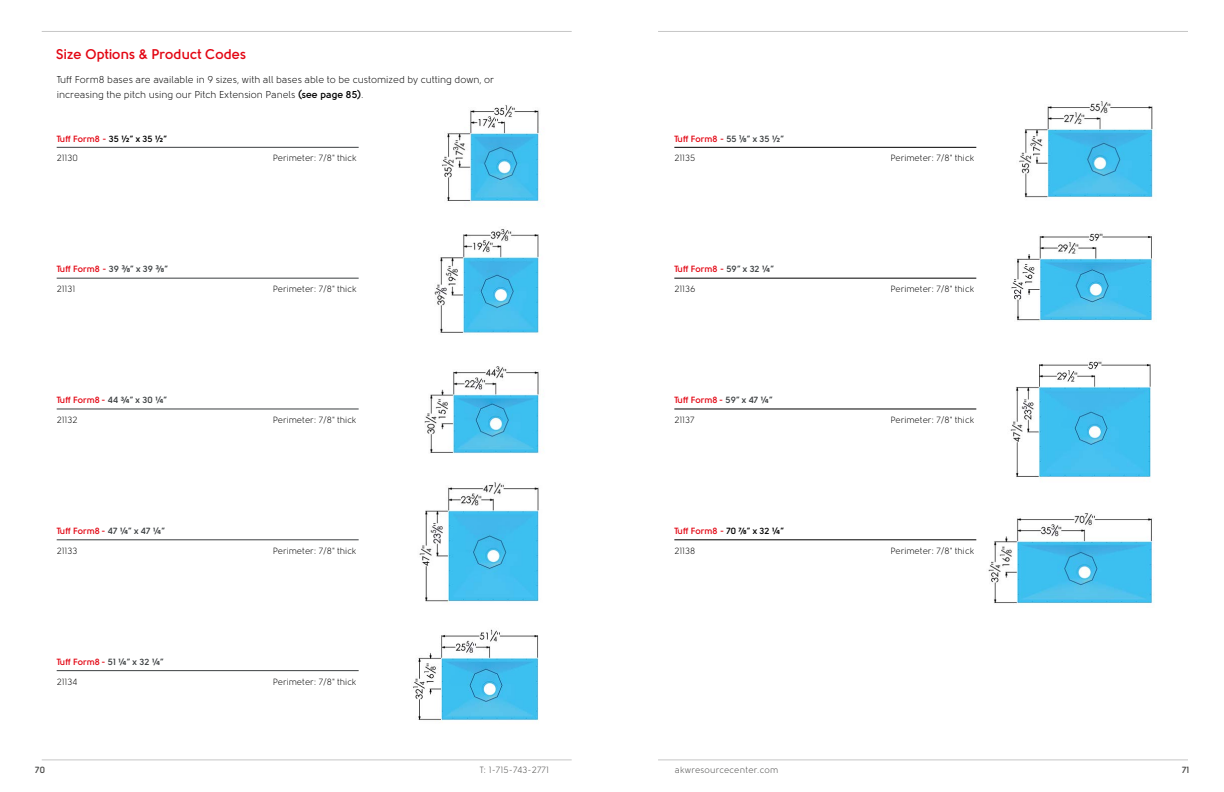
<style>
.page{position:relative;width:1224px;height:792px;background:#fff}
.page>*{position:absolute;margin:0;border:0;box-sizing:border-box;transform-origin:0 0}
.t1{font:700 14px "Solomon";color:#e30613}
.t2{font:10px/15px "Solomon";color:#000}
.t3{font:9px "Solomon";color:#000}
.t4{font:700 9px/19.8px "Solomon";color:#e30613}
.t5{font:700 9px/19.8px "Solomon";color:#3b3f41}
.t6{font:9px "Solomon";letter-spacing:.02em;color:#4a4a49}
.t7{font:700 9px/19.8px "Solomon";color:#000}
.t8{font:700 9px "Solomon";color:#4a4a49}
.s1{font-weight:700}
.s2{color:#000}
.s3{font-weight:400;color:#000}
.s4{color:#e30613}
.s5{color:#3b3f41}
.s6{font-weight:400}
</style>
<div class="page">
<hr style="left:658px;top:31px;width:530px;height:1px;background:#c6c6c6">
<hr style="left:658px;top:760px;width:530px;height:1px;background:#c6c6c6">
<hr style="left:42px;top:31px;width:530px;height:1px;background:#c6c6c6">
<hr style="left:42px;top:760px;width:530px;height:1px;background:#c6c6c6">
<img style="left:1019px;top:101px;width:134px;height:97px">
<img style="left:976px;top:361px;width:175px;height:118px">
<hr style="left:57px;top:147px;width:302px;height:1px;background:#3b3f41">
<hr style="left:57px;top:278px;width:302px;height:1px;background:#3b3f41">
<hr style="left:57px;top:409px;width:302px;height:1px;background:#3b3f41">
<hr style="left:57px;top:540px;width:302px;height:1px;background:#3b3f41">
<hr style="left:57px;top:670px;width:302px;height:1px;background:#3b3f41">
<hr style="left:674px;top:147px;width:302px;height:1px;background:#000">
<hr style="left:674px;top:278px;width:302px;height:1px;background:#000">
<hr style="left:674px;top:409px;width:302px;height:1px;background:#000">
<hr style="left:674px;top:540px;width:302px;height:1px;background:#000">
<img style="left:434px;top:229px;width:105px;height:106px">
<img style="left:419px;top:482px;width:120px;height:121px">
<img style="left:1011px;top:233px;width:142px;height:89px">
<img style="left:988px;top:513px;width:165px;height:91px">
<img style="left:442px;top:105px;width:97px;height:96px">
<img style="left:424px;top:366px;width:115px;height:88px">
<img style="left:413px;top:629px;width:126px;height:92px">
<h1 class="t1" style="left:56px;top:46px;width:191px">Size Options &amp; Product Codes</h1>
<p class="t2" style="left:57px;top:72px;width:439px">Tuff Form8 bases are available in 9 sizes, with all bases able to be customized by cutting down, or increasing the pitch using our Pitch Extension Panels <span class="s1">(see page 85)</span>.</p>
<p class="t4" style="left:57px;top:128px;width:112px">Tuff Form8 - <span class="s2">35 ½” x 35 ½”<br></span><span class="s3">21130</span></p>
<p class="t3" style="left:273px;top:153px;width:85px">Perimeter: 7/8" thick</p>
<p class="t5" style="left:57px;top:259px;width:113px"><span class="s4">Tuff Form8 -</span> 39 ³⁄8” x 39 ³⁄8”<br><span class="s3">21131</span></p>
<p class="t4" style="left:57px;top:390px;width:112px">Tuff Form8 - <span class="s5">44 ¾” x 30 ¼”<br></span><span class="s3">21132</span></p>
<p class="t4" style="left:57px;top:521px;width:110px">Tuff Form8 - <span class="s5">47 ¼” x 47 ¼”<br></span><span class="s3">21133</span></p>
<p class="t4" style="left:57px;top:652px;width:109px">Tuff Form8 - <span class="s5">51 ¼” x 32 ¼”<br></span><span class="s3">21134</span></p>
<p class="t3" style="left:273px;top:284px;width:85px">Perimeter: 7/8" thick</p>
<p class="t3" style="left:273px;top:415px;width:85px">Perimeter: 7/8" thick</p>
<p class="t3" style="left:273px;top:546px;width:85px">Perimeter: 7/8" thick</p>
<p class="t3" style="left:273px;top:677px;width:85px">Perimeter: 7/8" thick</p>
<p class="t5" style="left:674px;top:128px;width:111px"><span class="s4">Tuff Form8 -</span> 55 ¹⁄8” x 35 ½”<br><span class="s3">21135</span></p>
<p class="t4" style="left:674px;top:259px;width:101px">Tuff Form8 - <span class="s5">59” x 32 ¼”<br></span><span class="s3">21136</span></p>
<p class="t4" style="left:674px;top:390px;width:100px">Tuff Form8 - <span class="s5">59” x 47 ¼”<br></span><span class="s3">21137</span></p>
<p class="t7" style="left:674px;top:521px;width:111px"><span class="s4">Tuff Form8 -</span> 70 7⁄8” x 32 ¼”<br><span class="s6">21138</span></p>
<p class="t3" style="left:890px;top:153px;width:85px">Perimeter: 7/8" thick</p>
<p class="t3" style="left:890px;top:284px;width:85px">Perimeter: 7/8" thick</p>
<p class="t3" style="left:890px;top:415px;width:85px">Perimeter: 7/8" thick</p>
<p class="t3" style="left:890px;top:546px;width:85px">Perimeter: 7/8" thick</p>
<p class="t8" style="left:35px;top:765px;width:11px">70</p>
<p class="t6" style="left:480px;top:765px;width:71px">T: 1-715-743-2771</p>
<p class="t6" style="left:675px;top:765px;width:105px">akwresourcecenter.com</p>
<p class="t8" style="left:1182px;top:765px;width:9px">71</p>
</div>
